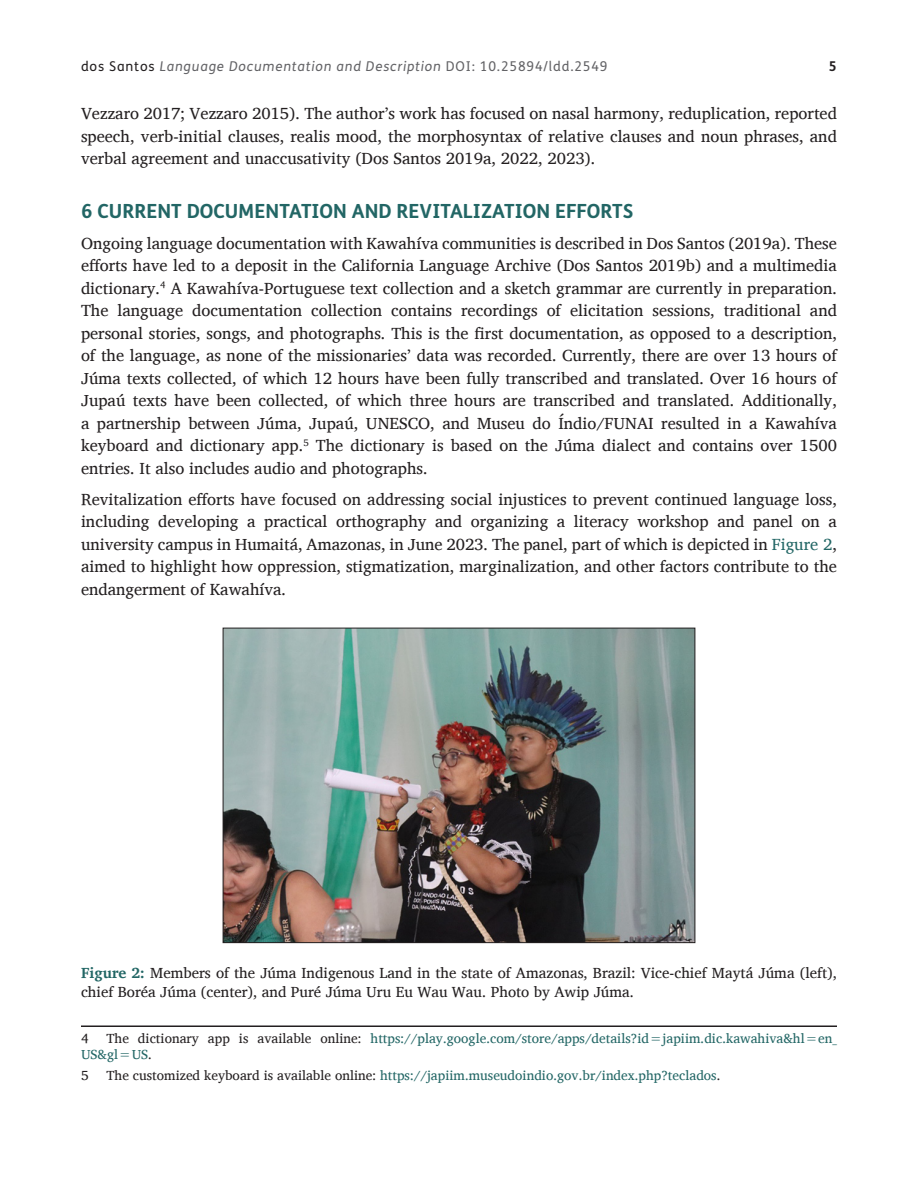
<style>
.page{position:relative;width:918px;height:1188px;background:#fff}
.page>*{position:absolute;margin:0;border:0;box-sizing:border-box;transform-origin:0 0}
.t1{font:700 19.5px "FS Me";color:#226665}
.Body_Copy{font:16.5px/22.5px "Charis SIL";color:#231f20;text-align:justify}
.Figure_copy{font:15px/19.5px "Charis SIL";color:#231f20}
.Footnote{font:13.5px/16.5px "Charis SIL";color:#226665}
.t2{font:italic 13.5px "FS Me";letter-spacing:.06em;color:#636366}
.Footnote-2{font:13.5px "Charis SIL";color:#231f20}
.t3{font:700 13.5px "FS Me";color:#231f20}
.s1{font-style:normal;color:#231f20}
.s2{font-style:normal}
.s3{color:#226665}
.s4{font-weight:700;color:#226665}
.s5{color:#231f20}
</style>
<div class="page">
<hr style="left:81px;top:1025px;width:756px;height:2px;background:#231f20">
<img style="left:225px;top:630px;width:468px;height:311px">
<div style="left:223px;top:628px;width:472px;height:315px;border:1px solid #231f20"></div>
<p class="t2" style="left:81px;top:59px;width:528px"><span class="s1">dos Santos</span> Language Documentation and Description <span class="s2">DOI: 10.25894/ldd.2549</span></p>
<p class="t3" style="left:829px;top:58px;width:9px">5</p>
<p class="Body_Copy" style="left:81px;top:102px;width:758px">Vezzaro 2017; Vezzaro 2015). The author’s work has focused on nasal harmony, reduplication, reported speech, verb-initial clauses, realis mood, the morphosyntax of relative clauses and noun phrases, and verbal agreement and unaccusativity (Dos Santos 2019a, 2022, 2023).</p>
<h1 class="t1" style="left:81px;top:199px;width:554px">6 CURRENT DOCUMENTATION AND REVITALIZATION EFFORTS</h1>
<p class="Body_Copy" style="left:81px;top:232px;width:758px">Ongoing language documentation with Kawahíva communities is described in Dos Santos (2019a). These efforts have led to a deposit in the California Language Archive (Dos Santos 2019b) and a multimedia dictionary.<sup>4</sup> A Kawahíva-Portuguese text collection and a sketch grammar are currently in preparation.<br>The language documentation collection contains recordings of elicitation sessions, traditional and personal stories, songs, and photographs. This is the first documentation, as opposed to a description, of the language, as none of the missionaries’ data was recorded. Currently, there are over 13 hours of Júma texts collected, of which 12 hours have been fully transcribed and translated. Over 16 hours of Jupaú texts have been collected, of which three hours are transcribed and translated. Additionally, a partnership between Júma, Jupaú, UNESCO, and Museu do Índio/FUNAI resulted in a Kawahíva keyboard and dictionary app.<sup>5</sup> The dictionary is based on the Júma dialect and contains over 1500 entries. It also includes audio and photographs.</p>
<p class="Body_Copy" style="left:81px;top:488px;width:758px">Revitalization efforts have focused on addressing social injustices to prevent continued language loss, including developing a practical orthography and organizing a literacy workshop and panel on a university campus in Humaitá, Amazonas, in June 2023. The panel, part of which is depicted in <span class="s3">Figure 2</span>, aimed to highlight how oppression, stigmatization, marginalization, and other factors contribute to the endangerment of Kawahíva.</p>
<p class="Figure_copy" style="left:81px;top:963px;width:757px"><span class="s4">Figure 2:</span> Members of the Júma Indigenous Land in the state of Amazonas, Brazil: Vice-chief Maytá Júma (left), chief Boréa Júma (center), and Puré Júma Uru Eu Wau Wau. Photo by Awip Júma.</p>
<p class="Footnote" style="left:81px;top:1030px;width:758px;text-indent:26px"><span class="s5">The dictionary app is available online:</span> https://play.google.com/store/apps/details?id=japiim.dic.kawahiva&amp;hl=en_<br>US&amp;gl=US<span class="s5">.</span></p>
<p class="Footnote-2" style="left:81px;top:1067px;width:9px">5</p>
<p class="Footnote" style="left:107px;top:1067px;width:615px"><span class="s5">The customized keyboard is available online:</span> https://japiim.museudoindio.gov.br/index.php?teclados<span class="s5">.</span></p>
<p class="Footnote-2" style="left:81px;top:1030px;width:9px">4</p>
</div>
